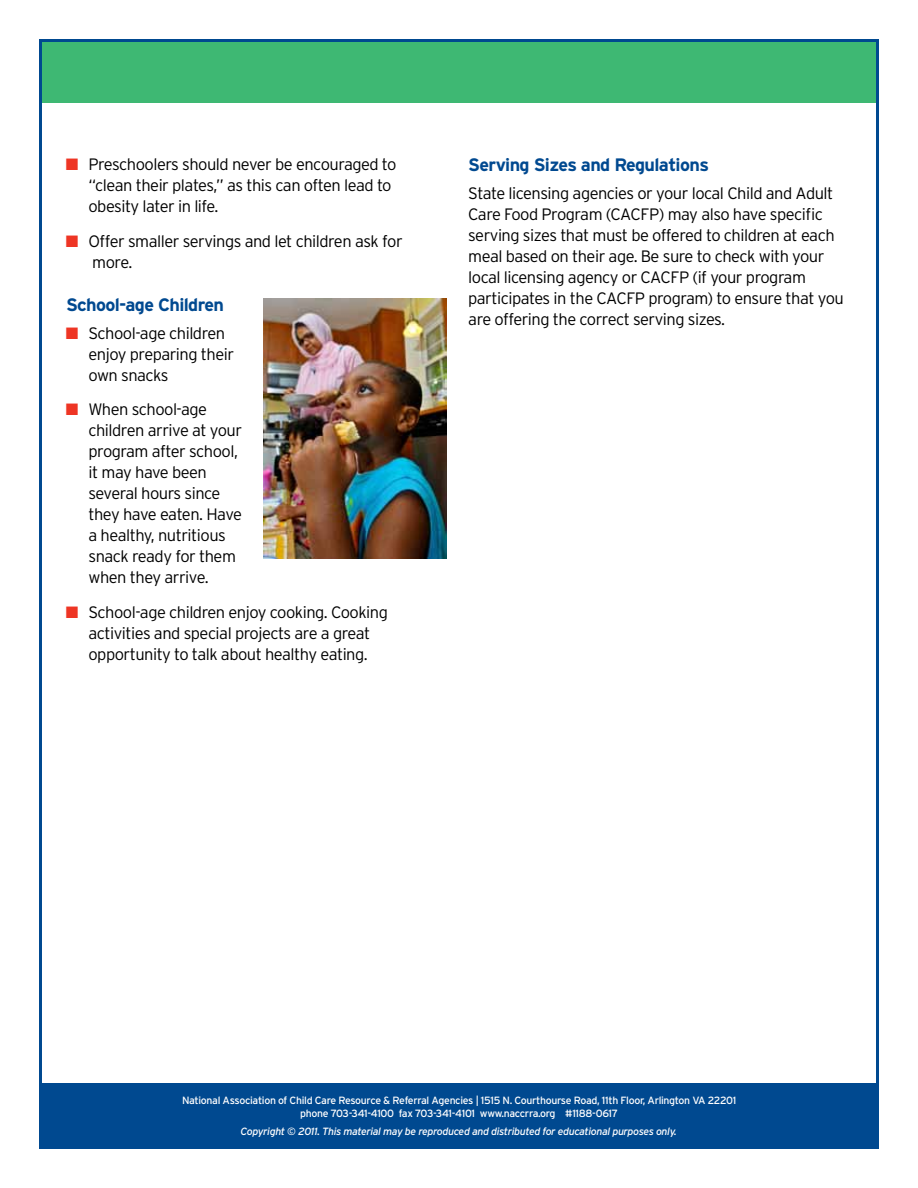
<style>
.page{position:relative;width:918px;height:1188px;background:#fff}
.page>*{position:absolute;margin:0;border:0;box-sizing:border-box;transform-origin:0 0}
.t1{font:700 18px "Interstate";letter-spacing:-.035em;color:#004990}
.t2{font:300 16.5px/21px "Interstate";letter-spacing:-.03em;color:#000}
.t3{font:10.5px/12.6px "Interstate";letter-spacing:-.03em;color:#fff;text-align:center}
.t4{font:italic 10.5px "Interstate";letter-spacing:-.035em;color:#fff}
.s1{color:#ee3524}
</style>
<div class="page">
<div style="left:40px;top:40px;width:838px;height:63px;background:#3eb873"></div>
<div style="left:40px;top:1083px;width:838px;height:65px;background:#004990"></div>
<img style="left:264px;top:298px;width:183px;height:261px">
<p class="t2" style="left:88px;top:154px;width:310px;text-indent:-23px"><span class="s1">■</span> Preschoolers should never be encouraged to “clean their plates,” as this can often lead to obesity later in life.</p>
<p class="t2" style="left:92px;top:230px;width:312px;text-indent:-26px"><span class="s1">■</span> Offer smaller servings and let children ask for more.</p>
<p class="t1" style="left:66px;top:295px;width:160px">School-age Children</p>
<p class="t2" style="left:88px;top:322px;width:147px;text-indent:-23px"><span class="s1">■</span> School-age children enjoy preparing their own snacks</p>
<p class="t2" style="left:88px;top:399px;width:155px;text-indent:-23px"><span class="s1">■</span> When school-age children arrive at your program after school, it may have been several hours since they have eaten. Have a healthy, nutritious snack ready for them when they arrive.</p>
<p class="t2" style="left:66px;top:601px;width:323px;text-align:center"><span class="s1">■</span> School-age children enjoy cooking. Cooking activities and special projects are a great opportunity to talk about healthy eating.</p>
<p class="t1" style="left:468px;top:155px;width:242px">Serving Sizes and Regulations</p>
<p class="t2" style="left:468px;top:183px;width:377px">State licensing agencies or your local Child and Adult Care Food Program (CACFP) may also have specific serving sizes that must be offered to children at each meal based on their age. Be sure to check with your local licensing agency or CACFP (if your program participates in the CACFP program) to ensure that you are offering the correct serving sizes.</p>
<p class="t3" style="left:182px;top:1094px;width:556px">National Association of Child Care Resource &amp; Referral Agencies | 1515 N. Courthourse Road, 11th Floor, Arlington VA 22201 phone 703-341-4100 fax 703-341-4101 www.naccrra.org #1188-0617</p>
<p class="t4" style="left:241px;top:1125px;width:438px">Copyright © 2011. This material may be reproduced and distributed for educational purposes only.</p>
</div>
